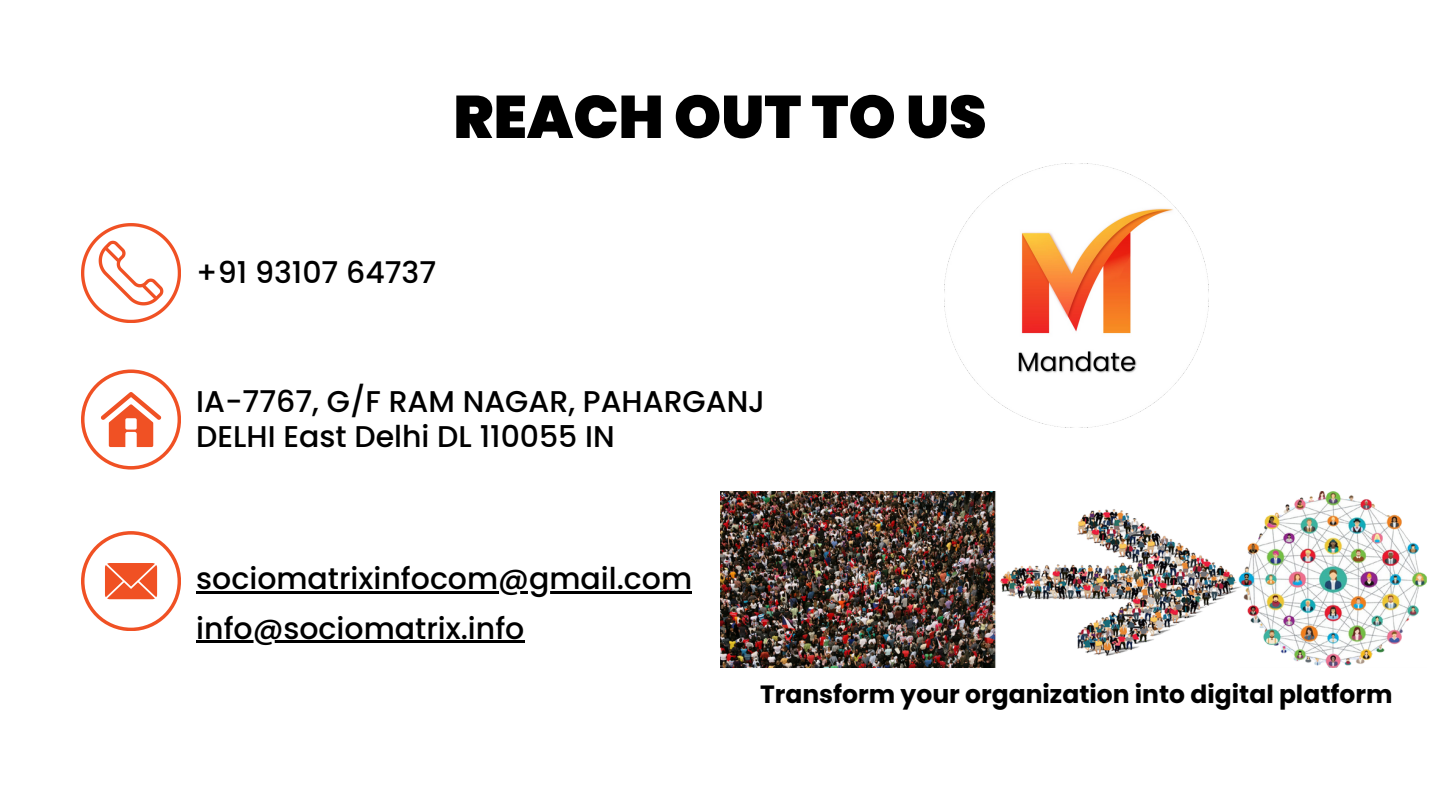
<style>
.page{position:relative;width:1440px;height:810px;background:#fff}
.page>*{position:absolute;margin:0;border:0;box-sizing:border-box;transform-origin:0 0}
.t1{font:900 60px "Poppins";color:#000}
.t2{font:500 30px/35.2px "Poppins";color:#000}
.t3{font:700 25px "Poppins";color:#000}
</style>
<div class="page">
<svg style="left:81px;top:531px;width:100px;height:100px"></svg>
<svg style="left:81px;top:370px;width:100px;height:99px"></svg>
<svg style="left:81px;top:223px;width:100px;height:100px"></svg>
<img style="left:944px;top:163px;width:264px;height:264px">
<img style="left:720px;top:492px;width:707px;height:175px">
<hr style="left:196px;top:591px;width:496px;height:2px;background:#000">
<hr style="left:196px;top:640px;width:328px;height:2px;background:#000">
<p class="t1" style="left:453px;top:75px;width:535px">REACH OUT TO US</p>
<p class="t2" style="left:196px;top:255px;width:241px">+91 93107 64737</p>
<p class="t2" style="left:196px;top:384px;width:570px">IA-7767, G/F RAM NAGAR, PAHARGANJ<br>DELHI East Delhi DL 110055 IN</p>
<p class="t2" style="left:196px;top:561px;width:497px">sociomatrixinfocom@gmail.com</p>
<p class="t2" style="left:196px;top:611px;width:330px">info@sociomatrix.info</p>
<p class="t3" style="left:760px;top:676px;width:634px">Transform your organization into digital platform</p>
</div>
